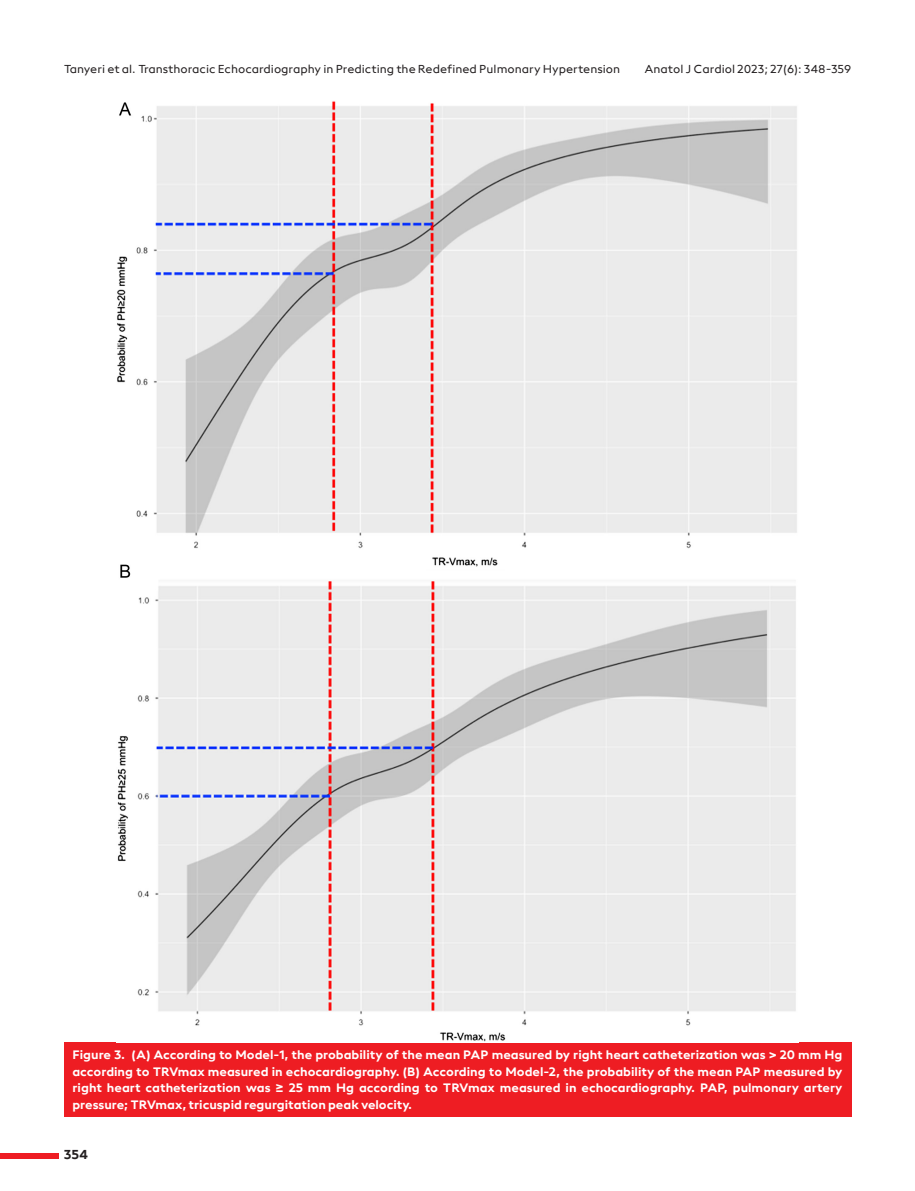
<style>
.page{position:relative;width:915px;height:1191px;background:#fff}
.page>*{position:absolute;margin:0;border:0;box-sizing:border-box;transform-origin:0 0}
.t1{font:13.5px "neue Radial A Bold";color:#231f20}
.t2{font:12.75px/16.5px "neue Radial A Bold";color:#fff;text-align:justify}
.t3{font:12px "neue Radial A Regular";color:#231f20}
</style>
<div class="page">
<div style="left:0;top:1152px;width:58px;height:6px;background:#ee1d23"></div>
<div style="left:64px;top:1042px;width:786px;height:75px;background:#ee1d23"></div>
<img style="left:117px;top:101px;width:680px;height:941px">
<p class="t3" style="left:64px;top:61px;width:557px">Tanyeri et al. Transthoracic Echocardiography in Predicting the Redefined Pulmonary Hypertension</p>
<p class="t3" style="left:644px;top:61px;width:208px">Anatol J Cardiol 2023; 27(6): 348-359</p>
<p class="t2" style="left:72px;top:1046px;width:771px">Figure 3. (A) According to Model-1, the probability of the mean PAP measured by right heart catheterization was &gt; 20 mm Hg according to TRVmax measured in echocardiography. (B) According to Model-2, the probability of the mean PAP measured by right heart catheterization was ≥ 25 mm Hg according to TRVmax measured in echocardiography. PAP, pulmonary artery pressure; TRVmax, tricuspid regurgitation peak velocity.</p>
<p class="t1" style="left:64px;top:1146px;width:26px">354</p>
</div>
